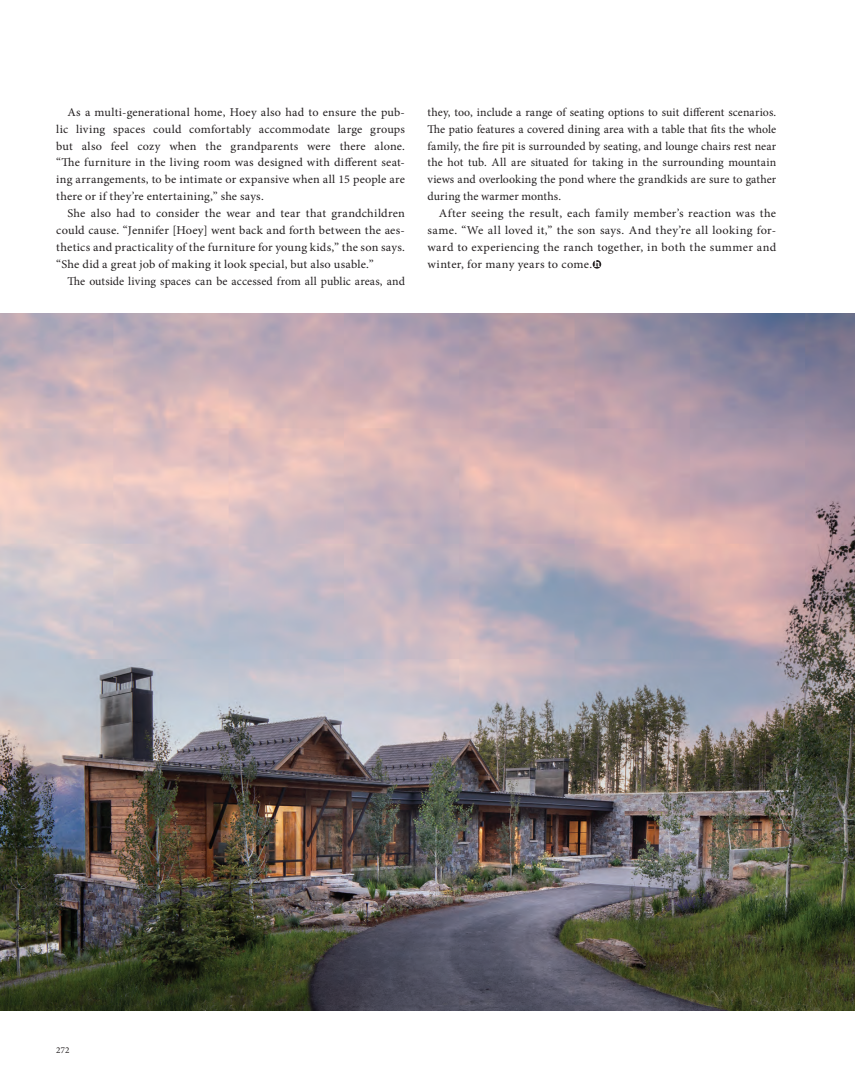
<style>
.page{position:relative;width:855px;height:1080px;background:#fff}
.page>*{position:absolute;margin:0;border:0;box-sizing:border-box;transform-origin:0 0}
.Body{font:11.88px/16.9px "Minion Pro";letter-spacing:.015em;color:#231f20;text-align:justify}
.Body-2{font:11.88px/16.9px "Minion Pro";letter-spacing:.015em;color:#231f20;text-align:justify;scale:1.04 1}
.t1{font:700 9.62px "Adelle";color:#fff}
.t2{font:9px "Minion Pro";color:#231f20}
</style>
<div class="page">
<div style="left:593px;top:260px;width:8px;height:9px;background:#231f20;border-radius:50%"></div>
<img style="left:0;top:313px;width:855px;height:697px">
<p class="Body" style="left:56px;top:104px;width:350px;text-indent:11px">As a multi-generational home, Hoey also had to ensure the pub&shy;lic living spaces could comfortably accommodate large groups but also feel cozy when the grandparents were there alone. “The furniture in the living room was designed with different seat&shy;ing arrangements, to be intimate or expansive when all 15 people are there or if they’re entertaining,” she says.</p>
<p class="Body-2" style="left:56px;top:205px;width:337px;text-indent:11px">She also had to consider the wear and tear that grandchildren could cause. “Jennifer [Hoey] went back and forth between the aes&shy;thetics and practicality of the furniture for young kids,” the son says. “She did a great job of making it look special, but also usable.”</p>
<p class="Body" style="left:68px;top:272px;width:339px">The outside living spaces can be accessed from all public areas, and</p>
<p class="Body" style="left:428px;top:104px;width:350px">they, too, include a range of seating options to suit different scenarios.<br>The patio features a covered dining area with a table that fits the whole family, the fire pit is surrounded by seating, and lounge chairs rest near the hot tub. All are situated for taking in the surrounding mountain views and overlooking the pond where the grandkids are sure to gather during the warmer months.</p>
<p class="Body-2" style="left:427px;top:205px;width:337px;text-indent:11px">After seeing the result, each family member’s reaction was the same. “We all loved it,” the son says. And they’re all looking for&shy;ward to experiencing the ranch together, in both the summer and winter, for many years to come.</p>
<p class="t1" style="left:594px;top:258px;width:7px">h</p>
<p class="t2" style="left:56px;top:1044px;width:15px">272</p>
</div>
